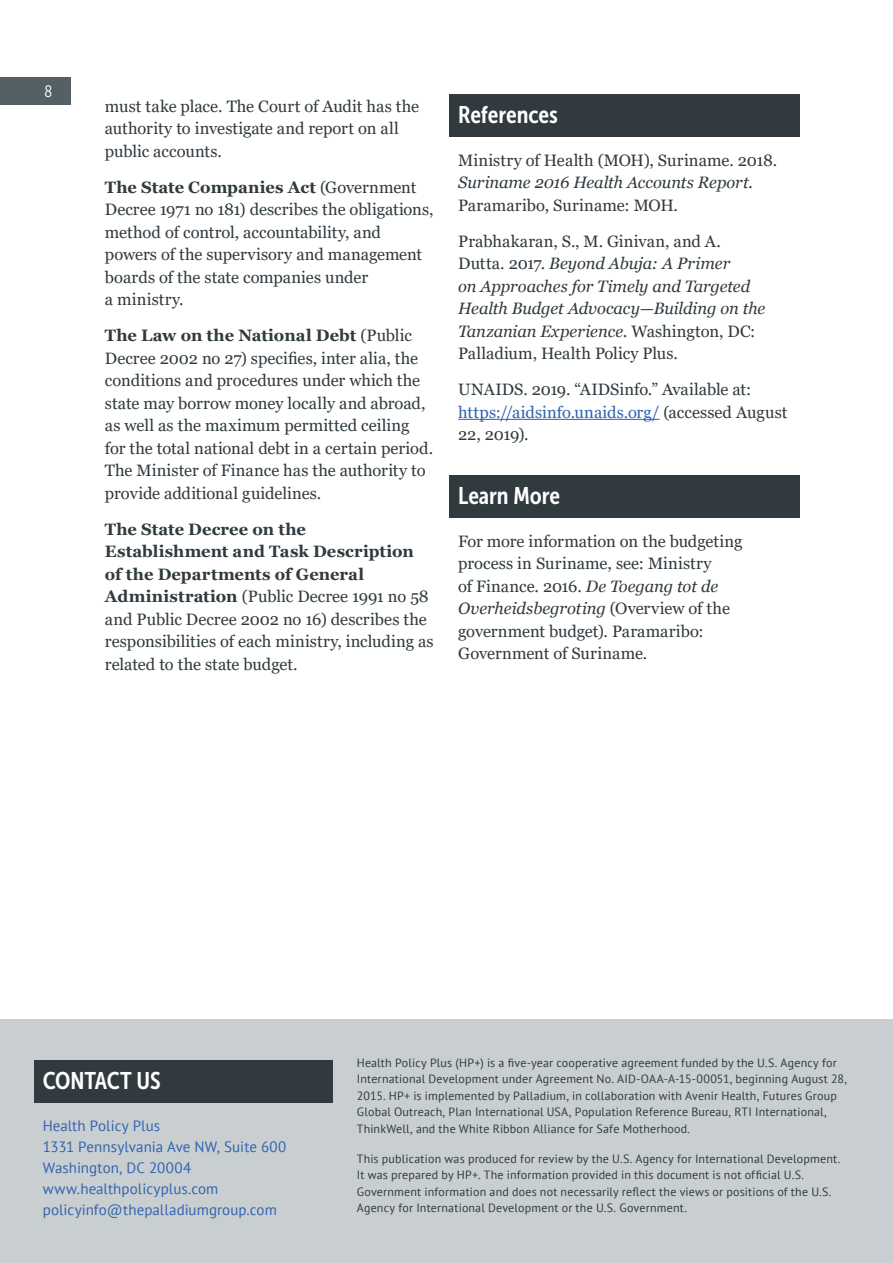
<style>
.page{position:relative;width:893px;height:1263px;background:#fff}
.page>*{position:absolute;margin:0;border:0;box-sizing:border-box;transform-origin:0 0}
.Contact_Us_Header{font:24px "Museo Sans Cond 700";letter-spacing:-.005em;color:#fff}
.Body{font:16.5px/22.5px "Georgia";color:#303a3f}
.Body-2{font:italic 16.5px/22.5px "Georgia";letter-spacing:-.005em;color:#303a3f}
.t1{font:16.5px "Museo Sans Cond 300";color:#fff}
.Contact_Us_copy{font:15px/21px "PT Sans";letter-spacing:.005em;color:#3063af}
.Disclaimer{font:12px/16.5px "PT Sans";letter-spacing:.015em;color:#303a3f}
.s1{font-weight:700}
.s2{font-style:italic}
.s3{font-style:normal}
.s4{color:#3063af}
</style>
<div class="page">
<div style="left:0;top:1020px;width:893px;height:243px;background:#c9ced1"></div>
<div style="left:34px;top:1061px;width:299px;height:42px;background:#303a3f"></div>
<div style="left:449px;top:95px;width:351px;height:42px;background:#303a3f"></div>
<hr style="left:458px;top:419px;width:202px;height:1px;background:#3063af">
<div style="left:449px;top:476px;width:351px;height:42px;background:#303a3f"></div>
<div style="left:0;top:78px;width:70px;height:27px;background:#545f66"></div>
<p class="t1" style="left:44px;top:83px;width:9px">8</p>
<p class="Body" style="left:105px;top:95px;width:316px">must take place. The Court of Audit has the authority to investigate and report on all public accounts.</p>
<p class="Body" style="left:105px;top:176px;width:330px"><span class="s1">The State Companies Act</span> (Government Decree 1971 no 181) describes the obligations, method of control, accountability, and powers of the supervisory and management boards of the state companies under<br>a ministry.</p>
<p class="Body" style="left:105px;top:324px;width:330px"><span class="s1">The Law on the National Debt</span> (Public Decree 2002 no 27) specifies, inter alia, the conditions and procedures under which the state may borrow money locally and abroad, as well as the maximum permitted ceiling for the total national debt in a certain period.<br>The Minister of Finance has the authority to provide additional guidelines.</p>
<p class="Body" style="left:105px;top:518px;width:330px"><span class="s1">The State Decree on the<br>Establishment and Task Description of the Departments of General Administration</span> (Public Decree 1991 no 58 and Public Decree 2002 no 16) describes the responsibilities of each ministry, including as related to the state budget.</p>
<h1 class="Contact_Us_Header" style="left:458px;top:101px;width:101px">References</h1>
<p class="Body" style="left:458px;top:149px;width:321px">Ministry of Health (MOH), Suriname. 2018.<br><span class="s2">Suriname 2016 Health Accounts Report.<br></span>Paramaribo, Suriname: MOH.</p>
<p class="Body-2" style="left:458px;top:230px;width:309px"><span class="s3">Prabhakaran, S., M. Ginivan, and A.<br>Dutta. 2017.</span> Beyond Abuja: A Primer<br>on Approaches for Timely and Targeted Health Budget Advocacy—Building on the Tanzanian Experience. <span class="s3">Washington, DC:<br>Palladium, Health Policy Plus.</span></p>
<p class="Body" style="left:458px;top:379px;width:331px">UNAIDS. 2019. “AIDSinfo.” Available at: <span class="s4">https://aidsinfo.unaids.org/</span> (accessed August<br>22, 2019).</p>
<h1 class="Contact_Us_Header" style="left:458px;top:482px;width:104px">Learn More</h1>
<p class="Body" style="left:458px;top:530px;width:286px">For more information on the budgeting process in Suriname, see: Ministry<br>of Finance. 2016. <span class="s2">De Toegang tot de Overheidsbegroting</span> (Overview of the government budget). Paramaribo:<br>Government of Suriname.</p>
<p class="Contact_Us_Header" style="left:43px;top:1067px;width:119px">CONTACT US</p>
<p class="Contact_Us_copy" style="left:43px;top:1114px;width:245px">Health Policy Plus<br>1331 Pennsylvania Ave NW, Suite 600<br>Washington, DC 20004 www.healthpolicyplus.com policyinfo@thepalladiumgroup.com</p>
<p class="Disclaimer" style="left:357px;top:1054px;width:492px">Health Policy Plus (HP+) is a five-year cooperative agreement funded by the U.S. Agency for International Development under Agreement No. AID-OAA-A-15-00051, beginning August 28, 2015. HP+ is implemented by Palladium, in collaboration with Avenir Health, Futures Group Global Outreach, Plan International USA, Population Reference Bureau, RTI International, ThinkWell, and the White Ribbon Alliance for Safe Motherhood.</p>
<p class="Disclaimer" style="left:357px;top:1150px;width:485px">This publication was produced for review by the U.S. Agency for International Development.<br>It was prepared by HP+. The information provided in this document is not official U.S.<br>Government information and does not necessarily reflect the views or positions of the U.S.<br>Agency for International Development or the U.S. Government.</p>
</div>
